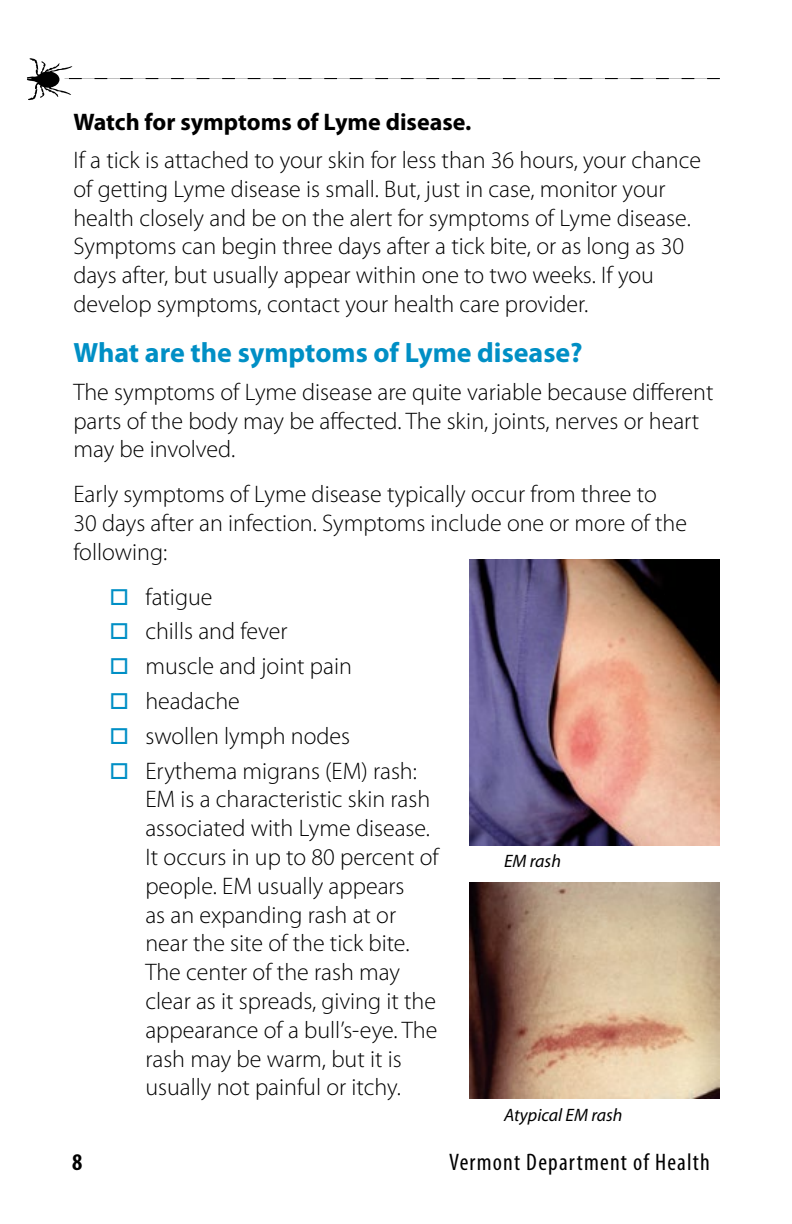
<style>
.page{position:relative;width:792px;height:1224px;background:#fff}
.page>*{position:absolute;margin:0;border:0;box-sizing:border-box;transform-origin:0 0}
.t1{font:700 28px "Myriad Pro";color:#008fc5}
.t2{font:300 24px/28.8px "Myriad Pro";color:#000}
.t3{font:700 24px "Myriad Pro";color:#000}
.t4{font:condensed 24px "Myriad Pro";letter-spacing:.05em;color:#000}
.t5{font:700 condensed 24px "Myriad Pro";color:#000}
.t6{font:italic 18px "Myriad Pro";color:#000}
.s1{color:#008fc5}
</style>
<div class="page">
<svg style="left:27px;top:58px;width:693px;height:42px"></svg>
<img style="left:469px;top:560px;width:251px;height:286px">
<img style="left:469px;top:882px;width:251px;height:217px">
<p class="t3" style="left:73px;top:106px;width:399px">Watch for symptoms of Lyme disease.</p>
<p class="t2" style="left:73px;top:145px;width:629px">If a tick is attached to your skin for less than 36 hours, your chance of getting Lyme disease is small. But, just in case, monitor your health closely and be on the alert for symptoms of Lyme disease.<br>Symptoms can begin three days after a tick bite, or as long as 30 days after, but usually appear within one to two weeks. If you develop symptoms, contact your health care provider.</p>
<p class="t1" style="left:73px;top:334px;width:511px">What are the symptoms of Lyme disease?</p>
<p class="t2" style="left:73px;top:377px;width:642px">The symptoms of Lyme disease are quite variable because different parts of the body may be affected. The skin, joints, nerves or heart may be involved.</p>
<p class="t2" style="left:73px;top:480px;width:615px">Early symptoms of Lyme disease typically occur from three to<br>30 days after an infection. Symptoms include one or more of the following:</p>
<p class="t2" style="left:109px;top:582px;width:105px"><span class="s1">□</span> fatigue</p>
<p class="t2" style="left:109px;top:617px;width:180px"><span class="s1">□</span> chills and fever</p>
<p class="t2" style="left:109px;top:651px;width:244px"><span class="s1">□</span> muscle and joint pain</p>
<p class="t2" style="left:109px;top:686px;width:132px"><span class="s1">□</span> headache</p>
<p class="t2" style="left:109px;top:721px;width:242px"><span class="s1">□</span> swollen lymph nodes</p>
<p class="t2" style="left:145px;top:756px;width:295px;text-indent:-36px"><span class="s1">□</span> Erythema migrans (EM) rash:<br>EM is a characteristic skin rash associated with Lyme disease.<br>It occurs in up to 80 percent of people. EM usually appears<br>as an expanding rash at or near the site of the tick bite.<br>The center of the rash may clear as it spreads, giving it the appearance of a bull’s-eye. The rash may be warm, but it is usually not painful or itchy.</p>
<p class="t6" style="left:504px;top:850px;width:58px">EM rash</p>
<p class="t6" style="left:504px;top:1104px;width:120px">Atypical EM rash</p>
<p class="t5" style="left:72px;top:1147px;width:12px">8</p>
<p class="t4" style="left:449px;top:1148px;width:262px">Vermont Department of Health</p>
</div>
